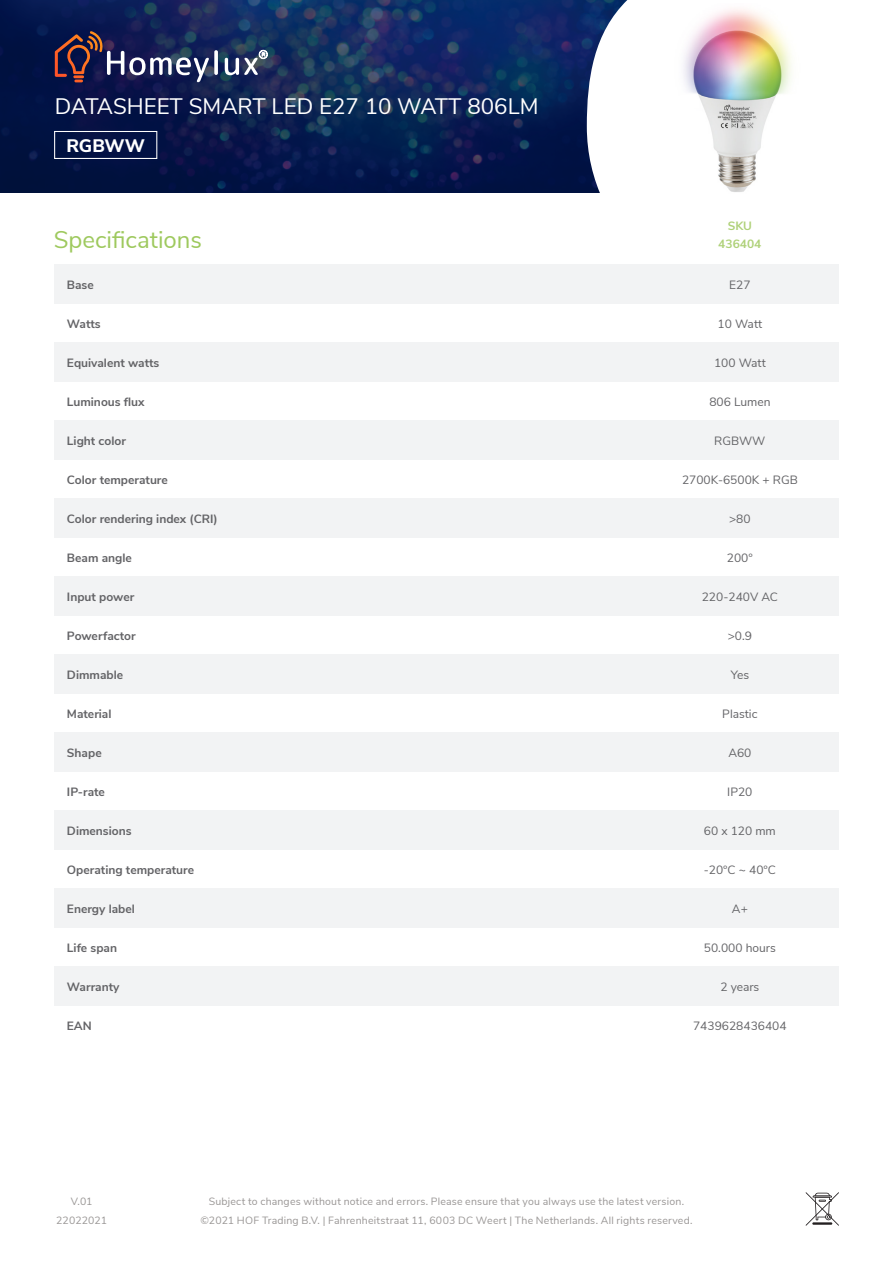
<style>
.page{position:relative;width:893px;height:1263px;background:#fff}
.page>*{position:absolute;margin:0;border:0;box-sizing:border-box;transform-origin:0 0}
.t1{font:24px "Nunito Sans";color:#9ec95e}
.t2{font:22.35px "Nunito Sans";color:#fff}
.t3{font:800 18.15px "Nunito Sans";letter-spacing:-.005em;color:#fff}
.t4{font:700 12px "Nunito Sans";color:#636366}
.t5{font:12px "Nunito Sans";color:#636366}
.t6{font:700 12px "Nunito Sans";color:#afd179}
.t7{font:10.5px/19.5px "Nunito Sans";letter-spacing:.02em;color:#999695;text-align:center}
</style>
<div class="page">
<svg style="left:806px;top:1192px;width:33px;height:33px"></svg>
<hr style="left:812px;top:1222px;width:20px;height:3px;background:#231f20">
<div style="left:54px;top:264px;width:785px;height:39px;background:#f2f3f4"></div>
<div style="left:54px;top:576px;width:785px;height:40px;background:#f2f3f4"></div>
<div style="left:54px;top:420px;width:785px;height:39px;background:#f2f3f4"></div>
<div style="left:54px;top:732px;width:785px;height:40px;background:#f2f3f4"></div>
<div style="left:54px;top:342px;width:785px;height:39px;background:#f2f3f4"></div>
<div style="left:54px;top:654px;width:785px;height:40px;background:#f2f3f4"></div>
<div style="left:54px;top:888px;width:785px;height:40px;background:#f2f3f4"></div>
<div style="left:54px;top:967px;width:785px;height:39px;background:#f2f3f4"></div>
<div style="left:54px;top:498px;width:785px;height:40px;background:#f2f3f4"></div>
<div style="left:54px;top:810px;width:785px;height:40px;background:#f2f3f4"></div>
<svg style="left:0;top:0;width:587px;height:192px;background:#0a1f52"></svg>
<svg style="left:587px;top:0;width:41px;height:193px"></svg>
<img style="left:683px;top:9px;width:109px;height:183px">
<div style="left:54px;top:131px;width:103px;height:28px;border:1px solid #fff"></div>
<svg style="left:55px;top:31px;width:163px;height:51px;background:#3b3a5f"></svg>
<svg style="left:225px;top:49px;width:43px;height:26px"></svg>
<p class="t2" style="left:55px;top:90px;width:485px">DATASHEET SMART LED E27 10 WATT 806LM</p>
<p class="t3" style="left:66px;top:132px;width:80px">RGBWW</p>
<p class="t1" style="left:54px;top:222px;width:150px">Specifications</p>
<p class="t4" style="left:67px;top:276px;width:28px">Base</p>
<p class="t4" style="left:67px;top:315px;width:35px">Watts</p>
<p class="t4" style="left:67px;top:354px;width:94px">Equivalent watts</p>
<p class="t4" style="left:67px;top:393px;width:79px">Luminous flux</p>
<p class="t4" style="left:67px;top:432px;width:60px">Light color</p>
<p class="t4" style="left:67px;top:471px;width:102px">Color temperature</p>
<p class="t4" style="left:67px;top:510px;width:152px">Color rendering index (CRI)</p>
<p class="t4" style="left:67px;top:549px;width:66px">Beam angle</p>
<p class="t4" style="left:67px;top:588px;width:69px">Input power</p>
<p class="t4" style="left:67px;top:627px;width:70px">Powerfactor</p>
<p class="t4" style="left:67px;top:666px;width:58px">Dimmable</p>
<p class="t4" style="left:67px;top:705px;width:46px">Material</p>
<p class="t4" style="left:67px;top:744px;width:36px">Shape</p>
<p class="t4" style="left:67px;top:783px;width:40px">IP-rate</p>
<p class="t4" style="left:67px;top:822px;width:66px">Dimensions</p>
<p class="t4" style="left:67px;top:861px;width:129px">Operating temperature</p>
<p class="t4" style="left:67px;top:900px;width:69px">Energy label</p>
<p class="t4" style="left:67px;top:939px;width:52px">Life span</p>
<p class="t4" style="left:67px;top:978px;width:54px">Warranty</p>
<p class="t4" style="left:67px;top:1017px;width:26px">EAN</p>
<p class="t6" style="left:728px;top:217px;width:26px">SKU</p>
<p class="t6" style="left:718px;top:235px;width:45px">436404</p>
<p class="t5" style="left:729px;top:276px;width:23px">E27</p>
<p class="t5" style="left:718px;top:315px;width:46px">10 Watt</p>
<p class="t5" style="left:714px;top:354px;width:53px">100 Watt</p>
<p class="t5" style="left:709px;top:393px;width:63px">806 Lumen</p>
<p class="t5" style="left:714px;top:432px;width:53px">RGBWW</p>
<p class="t5" style="left:682px;top:471px;width:117px">2700K-6500K + RGB</p>
<p class="t5" style="left:729px;top:510px;width:23px">&gt;80</p>
<p class="t5" style="left:727px;top:549px;width:27px">200°</p>
<p class="t5" style="left:702px;top:588px;width:78px">220-240V AC</p>
<p class="t5" style="left:728px;top:627px;width:26px">&gt;0.9</p>
<p class="t5" style="left:731px;top:666px;width:20px">Yes</p>
<p class="t5" style="left:722px;top:705px;width:37px">Plastic</p>
<p class="t5" style="left:728px;top:744px;width:25px">A60</p>
<p class="t5" style="left:727px;top:783px;width:27px">IP20</p>
<p class="t5" style="left:704px;top:822px;width:73px">60 x 120 mm</p>
<p class="t5" style="left:704px;top:861px;width:74px">-20°C ~ 40°C</p>
<p class="t5" style="left:732px;top:900px;width:17px">A+</p>
<p class="t5" style="left:704px;top:939px;width:73px">50.000 hours</p>
<p class="t5" style="left:720px;top:978px;width:41px">2 years</p>
<p class="t5" style="left:693px;top:1017px;width:95px">7439628436404</p>
<p class="t7" style="left:56px;top:1190px;width:52px">V.01<br>22022021</p>
<p class="t7" style="left:200px;top:1190px;width:493px">Subject to changes without notice and errors. Please ensure that you always use the latest version. ©2021 HOF Trading B.V. | Fahrenheitstraat 11, 6003 DC Weert | The Netherlands. All rights reserved.</p>
</div>
